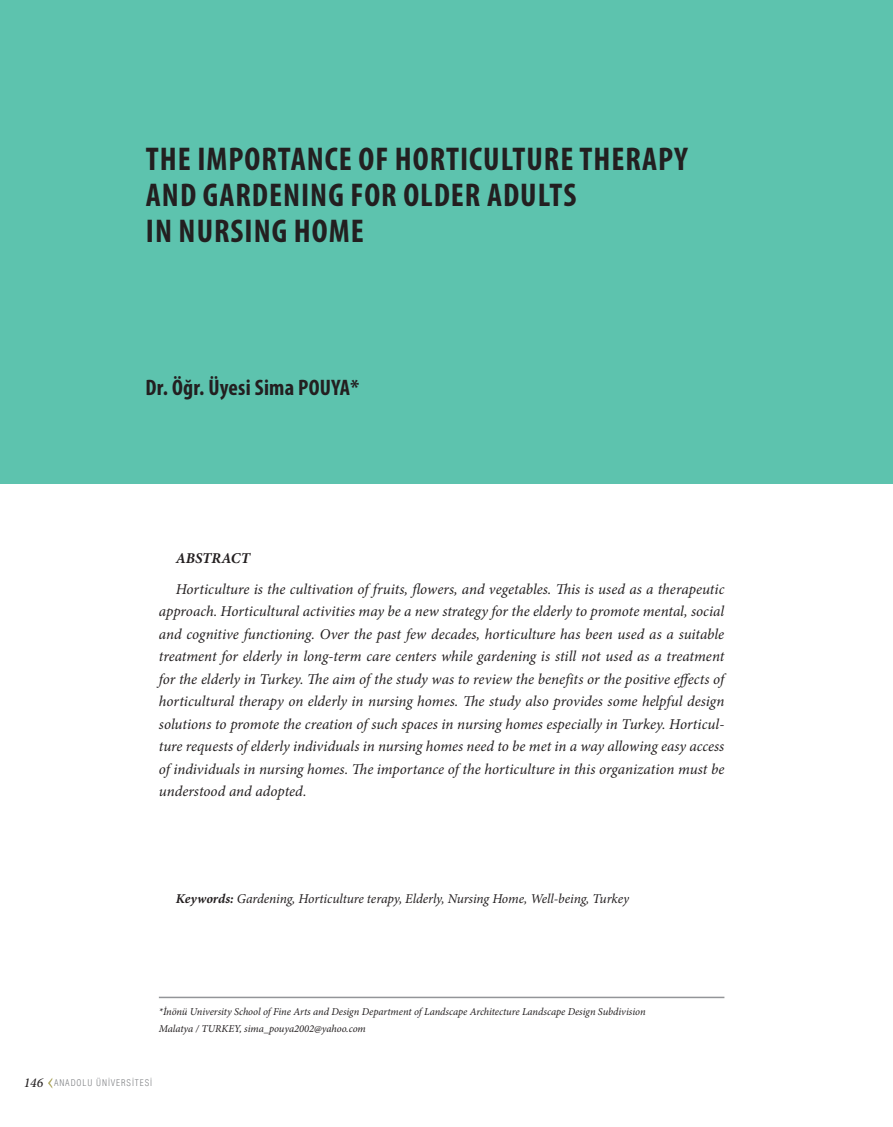
<style>
.page{position:relative;width:893px;height:1127px;background:#fff}
.page>*{position:absolute;margin:0;border:0;box-sizing:border-box;transform-origin:0 0}
.t1{font:700 condensed 33px/36px "Myriad Pro";letter-spacing:.03em;color:#231f20}
.t2{font:700 condensed 22.5px "Myriad Pro";letter-spacing:.01em;color:#231f20}
.t3{font:italic 15px/22.5px "Minion Pro";color:#231f20;text-align:justify}
.t4{font:italic 700 15px "Minion Pro";color:#231f20}
.t5{font:italic 13.5px "Minion Pro";letter-spacing:-.01em;color:#231f20}
.t6{font:italic 10.5px/16.5px "Minion Pro";letter-spacing:-.005em;color:#231f20}
.t7{font:300 condensed 9px "Helvetica";letter-spacing:.1em;color:#808285}
.s1{font-weight:700}
.s2{font-family:"Minion Pro";font-weight:500;font-style:italic;font-stretch:normal;font-size:13.5px;color:#231f20}
</style>
<div class="page">
<svg style="left:48px;top:1078px;width:4px;height:10px"></svg>
<div style="left:0;top:0;width:893px;height:484px;background:#5dc3ae"></div>
<hr style="left:159px;top:996px;width:565px;height:2px;background:#939598">
<h1 class="t1" style="left:146px;top:141px;width:543px">THE IMPORTANCE OF HORTICULTURE THERAPY<br>AND GARDENING FOR OLDER ADULTS<br>IN NURSING HOME</h1>
<h2 class="t2" style="left:146px;top:374px;width:215px">Dr. Öğr. Üyesi Sima POUYA*</h2>
<p class="t4" style="left:176px;top:547px;width:76px">ABSTRACT</p>
<p class="t3" style="left:159px;top:578px;width:567px;text-indent:17px">Horticulture is the cultivation of fruits, flowers, and vegetables. This is used as a therapeutic approach. Horticultural activities may be a new strategy for the elderly to promote mental, social and cognitive functioning. Over the past few decades, horticulture has been used as a suitable treatment for elderly in long-term care centers while gardening is still not used as a treatment for the elderly in Turkey. The aim of the study was to review the benefits or the positive effects of horticultural therapy on elderly in nursing homes. The study also provides some helpful design solutions to promote the creation of such spaces in nursing homes especially in Turkey. Horticul&shy;ture requests of elderly individuals in nursing homes need to be met in a way allowing easy access of individuals in nursing homes. The importance of the horticulture in this organization must be understood and adopted.</p>
<p class="t5" style="left:176px;top:889px;width:455px"><span class="s1">Keywords:</span> Gardening, Horticulture terapy, Elderly, Nursing Home, Well-being, Turkey</p>
<p class="t6" style="left:159px;top:1004px;width:488px">*İnönü University School of Fine Arts and Design Department of Landscape Architecture Landscape Design Subdivision<br>Malatya / TURKEY, sima_pouya2002@yahoo.com</p>
<p class="t7" style="left:24px;top:1078px;width:130px"><span class="s2">146</span> ANADOLU ÜNİVERSİTESİ</p>
</div>
